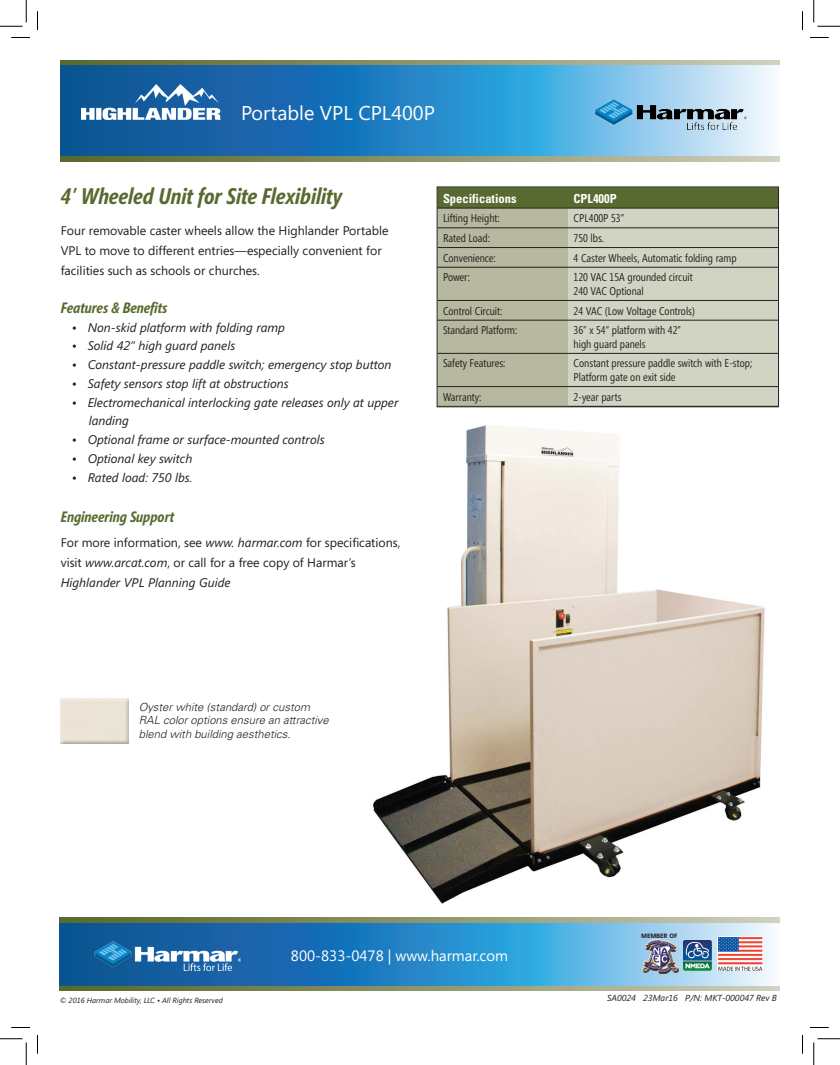
<style>
.page{position:relative;width:840px;height:1065px;background:#fff}
.page>*{position:absolute;margin:0;border:0;box-sizing:border-box;transform-origin:0 0}
.body{font:italic 700 22.5px "Segoe Condensed";color:#586a2f}
.t1{font:20px "Segoe";color:#fff}
.body-2{font:italic 700 15px "Segoe Condensed";color:#586a2f}
.t2{font:15px "Segoe";color:#fff}
.t3{font:italic 12.5px/18.8px "Segoe";color:#231f20}
.body-3{font:12.5px/20px "Segoe";color:#231f20}
.t4{font:700 condensed 12.5px "Univers";color:#fff}
.t5{font:11.25px/13.5px "Segoe Condensed";color:#231f20}
.t6{font:italic 300 11.25px/13.5px "Univers";color:#231f20}
.body-4{font:italic 8.75px "Segoe";color:#231f20}
.captions{font:italic 7.5px "Segoe";color:#231f20}
.t7{font:700 6.25px "Segoe";color:#231f20}
.s1{font-style:italic}
</style>
<div class="page">
<img style="left:373px;top:402px;width:406px;height:502px">
<div style="left:60px;top:60px;width:720px;height:101px;background:linear-gradient(to right,#546425,#cccbb8)"></div>
<svg style="left:60px;top:66px;width:720px;height:90px;background:#4292c9"></svg>
<svg style="left:439px;top:189px;width:338px;height:216px;background:#a1a686"></svg>
<div style="left:568px;top:209px;width:209px;height:196px;background:#d2d4c3"></div>
<hr style="left:437px;top:247px;width:131px;height:1px;background:#231f20">
<hr style="left:437px;top:267px;width:131px;height:1px;background:#231f20">
<hr style="left:437px;top:300px;width:131px;height:1px;background:#231f20">
<hr style="left:437px;top:320px;width:131px;height:1px;background:#231f20">
<hr style="left:437px;top:353px;width:131px;height:1px;background:#231f20">
<hr style="left:437px;top:386px;width:131px;height:1px;background:#231f20">
<hr style="left:437px;top:228px;width:131px;height:1px;background:#231f20">
<hr style="left:568px;top:208px;width:210px;height:1px;background:#231f20">
<hr style="left:568px;top:228px;width:210px;height:1px;background:#231f20">
<hr style="left:568px;top:247px;width:210px;height:1px;background:#231f20">
<hr style="left:568px;top:267px;width:210px;height:1px;background:#231f20">
<hr style="left:568px;top:300px;width:210px;height:1px;background:#231f20">
<hr style="left:568px;top:320px;width:210px;height:1px;background:#231f20">
<hr style="left:568px;top:353px;width:210px;height:1px;background:#231f20">
<hr style="left:568px;top:386px;width:210px;height:1px;background:#231f20">
<hr style="left:437px;top:208px;width:131px;height:1px;background:#231f20">
<div style="left:437px;top:187px;width:342px;height:220px;border:1px solid #231f20"></div>
<img style="left:82px;top:85px;width:138px;height:35px">
<img style="left:61px;top:698px;width:67px;height:45px">
<div style="left:60px;top:918px;width:720px;height:73px;background:linear-gradient(to right,#546425,#cccbb8)"></div>
<svg style="left:60px;top:923px;width:720px;height:62px;background:#3e90c8"></svg>
<img style="left:718px;top:936px;width:44px;height:34px">
<img style="left:684px;top:941px;width:28px;height:29px">
<img style="left:94px;top:942px;width:147px;height:28px">
<img style="left:640px;top:936px;width:42px;height:41px">
<img style="left:595px;top:99px;width:151px;height:30px">
<svg style="left:11px;top:37px;width:19px;height:1px"></svg>
<svg style="left:810px;top:37px;width:19px;height:1px"></svg>
<svg style="left:11px;top:1027px;width:19px;height:1px"></svg>
<svg style="left:810px;top:1027px;width:19px;height:1px"></svg>
<svg style="left:37px;top:11px;width:1px;height:19px"></svg>
<svg style="left:37px;top:1035px;width:1px;height:19px"></svg>
<svg style="left:802px;top:11px;width:1px;height:19px"></svg>
<svg style="left:802px;top:1035px;width:1px;height:19px"></svg>
<svg style="left:0;top:0;width:27px;height:27px"></svg>
<svg style="left:0;top:1039px;width:27px;height:26px"></svg>
<svg style="left:814px;top:0;width:26px;height:27px"></svg>
<svg style="left:814px;top:1039px;width:26px;height:26px"></svg>
<p class="t1" style="left:241px;top:99px;width:195px">Portable VPL CPL400P</p>
<p class="body" style="left:61px;top:183px;width:283px">4’ Wheeled Unit for Site Flexibility</p>
<p class="body-3" style="left:61px;top:220px;width:329px">Four removable caster wheels allow the Highlander Portable<br>VPL to move to different entries—especially convenient for facilities such as schools or churches.</p>
<p class="body-2" style="left:61px;top:299px;width:108px">Features &amp; Benefits</p>
<p class="t3" style="left:72px;top:318px;width:215px">• Non-skid platform with folding ramp</p>
<p class="t3" style="left:72px;top:337px;width:165px">• Solid 42” high guard panels</p>
<p class="t3" style="left:72px;top:355px;width:321px">• Constant-pressure paddle switch; emergency stop button</p>
<p class="t3" style="left:72px;top:374px;width:218px">• Safety sensors stop lift at obstructions</p>
<p class="t3" style="left:89px;top:393px;width:311px;text-indent:-17px">• Electromechanical interlocking gate releases only at upper landing</p>
<p class="t3" style="left:72px;top:430px;width:254px">• Optional frame or surface-mounted controls</p>
<p class="t3" style="left:72px;top:449px;width:122px">• Optional key switch</p>
<p class="t3" style="left:72px;top:468px;width:122px">• Rated load: 750 lbs.</p>
<p class="body-2" style="left:61px;top:508px;width:115px">Engineering Support</p>
<p class="body-3" style="left:61px;top:532px;width:341px">For more information, see <span class="s1">www. harmar.com</span> for specifications, visit <span class="s1">www.arcat.com</span>, or call for a free copy of Harmar’s<br><span class="s1">Highlander VPL Planning Guide</span></p>
<p class="t4" style="left:443px;top:190px;width:75px">Specifications</p>
<p class="t4" style="left:574px;top:190px;width:45px">CPL400P</p>
<p class="t5" style="left:443px;top:212px;width:58px">Lifting Height:</p>
<p class="t5" style="left:574px;top:212px;width:52px">CPL400P 53”</p>
<p class="t5" style="left:443px;top:231px;width:49px">Rated Load:</p>
<p class="t5" style="left:574px;top:231px;width:32px">750 lbs.</p>
<p class="t5" style="left:443px;top:251px;width:54px">Convenience:</p>
<p class="t5" style="left:574px;top:251px;width:164px">4 Caster Wheels, Automatic folding ramp</p>
<p class="t5" style="left:443px;top:271px;width:29px">Power:</p>
<p class="t5" style="left:574px;top:271px;width:121px">120 VAC 15A grounded circuit</p>
<p class="t5" style="left:574px;top:284px;width:72px">240 VAC Optional</p>
<p class="t5" style="left:443px;top:304px;width:61px">Control Circuit:</p>
<p class="t5" style="left:574px;top:304px;width:123px">24 VAC (Low Voltage Controls)</p>
<p class="t5" style="left:443px;top:324px;width:76px">Standard Platform:</p>
<p class="t5" style="left:574px;top:324px;width:109px">36” x 54” platform with 42”</p>
<p class="t5" style="left:574px;top:337px;width:74px">high guard panels</p>
<p class="t5" style="left:443px;top:357px;width:64px">Safety Features:</p>
<p class="t5" style="left:574px;top:357px;width:180px">Constant pressure paddle switch with E-stop;<br>Platform gate on exit side</p>
<p class="t5" style="left:443px;top:390px;width:40px">Warranty:</p>
<p class="t5" style="left:574px;top:390px;width:49px">2-year parts</p>
<p class="t6" style="left:139px;top:700px;width:191px">Oyster white (standard) or custom<br>RAL color options ensure an attractive blend with building aesthetics.</p>
<p class="t7" style="left:641px;top:932px;width:38px">MEMBER OF</p>
<p class="captions" style="left:60px;top:996px;width:165px">© 2016 Harmar Mobility, LLC • All Rights Reserved</p>
<p class="t2" style="left:291px;top:946px;width:219px">800-833-0478 | www.harmar.com</p>
<p class="body-4" style="left:607px;top:992px;width:171px">SA0024 23Mar16 P/N: MKT-000047 Rev B</p>
</div>
